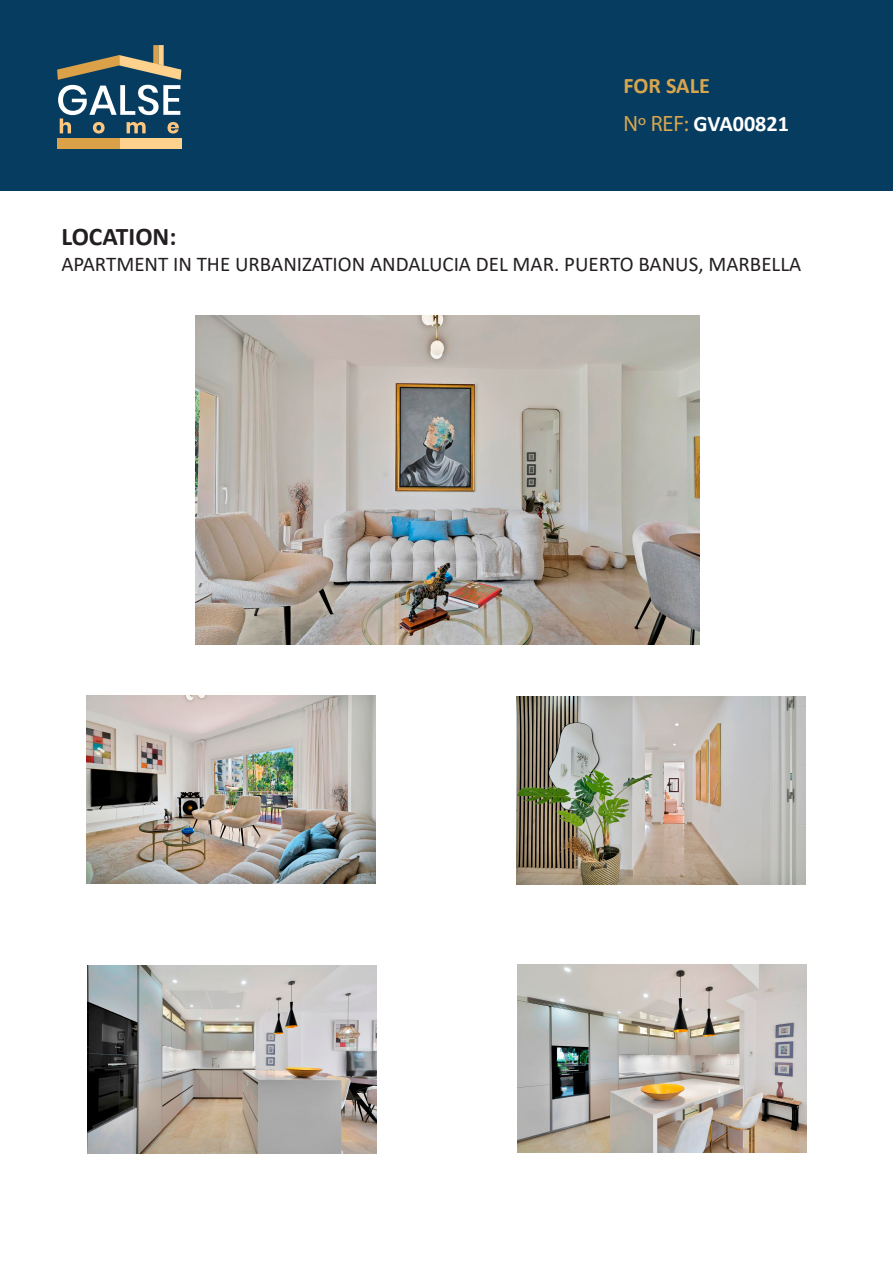
<style>
.page{position:relative;width:893px;height:1263px;background:#fff}
.page>*{position:absolute;margin:0;border:0;box-sizing:border-box;transform-origin:0 0}
.t1{font:700 25.5px "Calibri";color:#231f20}
.t2{font:700 22.2px/37.7px "Calibri";color:#fff}
.t3{font:21px "Calibri";color:#231f20}
.s1{color:#d9a64e}
.s2{font-family:"Myriad Pro";font-weight:400;color:#d9a64e}
</style>
<div class="page">
<img style="left:195px;top:315px;width:504px;height:329px">
<img style="left:87px;top:695px;width:289px;height:189px">
<img style="left:517px;top:696px;width:289px;height:188px">
<img style="left:87px;top:965px;width:289px;height:188px">
<img style="left:517px;top:965px;width:289px;height:188px">
<div style="left:0;top:0;width:893px;height:191px;background:#053c5f"></div>
<div style="left:119px;top:138px;width:62px;height:11px;background:#fed28c"></div>
<div style="left:57px;top:138px;width:62px;height:11px;background:#daa149"></div>
<svg style="left:57px;top:45px;width:124px;height:89px"></svg>
<p class="t2" style="left:623px;top:67px;width:167px"><span class="s1">FOR SALE<br></span><span class="s2">Nº REF:</span> GVA00821</p>
<p class="t1" style="left:61px;top:219px;width:117px">LOCATION:</p>
<p class="t3" style="left:61px;top:249px;width:741px">APARTMENT IN THE URBANIZATION ANDALUCIA DEL MAR. PUERTO BANUS, MARBELLA</p>
</div>
